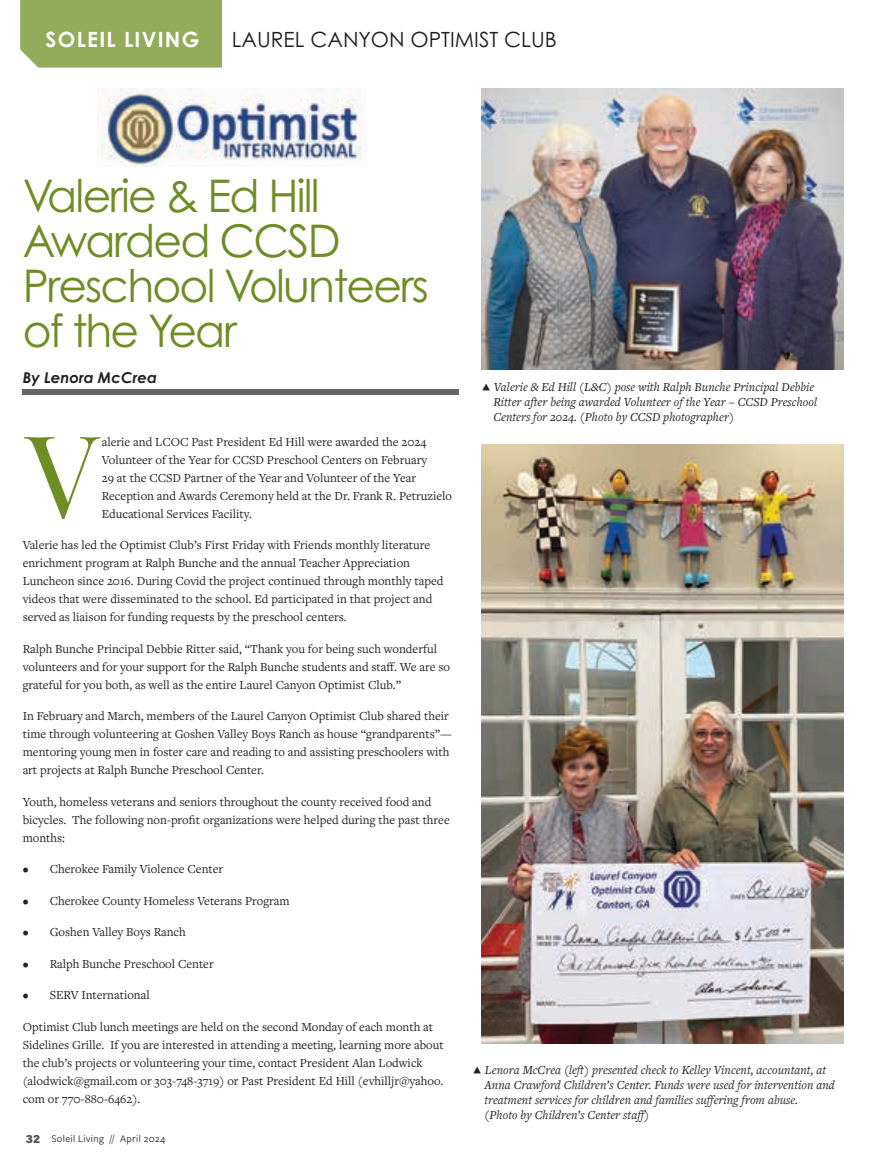
<style>
.page{position:relative;width:891px;height:1161px;background:#fff}
.page>*{position:absolute;margin:0;border:0;box-sizing:border-box;transform-origin:0 0}
.t1{font:120.3px "Baskerville Display PT";color:#6e8d24}
.t2{font:45px/45px "Century Gothic Pro";letter-spacing:-.04em;color:#6e8d24}
.t3{font:21px "Century Gothic Pro";color:#231f20}
.t4{font:700 21px "Century Gothic Pro";letter-spacing:.06em;color:#fff}
.t5{font:italic 700 15px "Century Gothic Pro";color:#231f20}
.t6{font:12.75px/18px "Freight Text Pro";color:#231f20}
.t7{font:italic 12.75px/15px "Freight Text Pro";color:#231f20}
.t8{font:10.5px "Freight Sans Pro";letter-spacing:.03em;color:#231f20}
.s1{font-family:"Acumin Pro";font-weight:900;font-size:12px;color:#535456}
</style>
<div class="page">
<div style="left:20px;top:0;width:202px;height:68px;background:#94ab5c"></div>
<div style="left:23px;top:389px;width:436px;height:6px;background:#636466"></div>
<img style="left:481px;top:88px;width:363px;height:281px">
<img style="left:481px;top:445px;width:363px;height:598px">
<img style="left:97px;top:88px;width:265px;height:78px">
<h3 class="t4" style="left:46px;top:26px;width:155px">SOLEIL LIVING</h3>
<h3 class="t3" style="left:232px;top:27px;width:326px">LAUREL CANYON OPTIMIST CLUB</h3>
<h2 class="t2" style="left:23px;top:173px;width:408px">Valerie &amp; Ed Hill<br>Awarded CCSD<br>Preschool Volunteers of the Year</h2>
<p class="t5" style="left:23px;top:368px;width:136px">By Lenora McCrea</p>
<h1 class="t1" style="left:23px;top:406px;width:81px">V</h1>
<p class="t6" style="left:102px;top:432px;width:352px">alerie and LCOC Past President Ed Hill were awarded the 2024<br>Volunteer of the Year for CCSD Preschool Centers on February<br>29 at the CCSD Partner of the Year and Volunteer of the Year Reception and Awards Ceremony held at the Dr. Frank R. Petruzielo Educational Services Facility.</p>
<p class="t6" style="left:23px;top:536px;width:422px">Valerie has led the Optimist Club’s First Friday with Friends monthly literature enrichment program at Ralph Bunche and the annual Teacher Appreciation Luncheon since 2016. During Covid the project continued through monthly taped videos that were disseminated to the school. Ed participated in that project and served as liaison for funding requests by the preschool centers.</p>
<p class="t6" style="left:23px;top:639px;width:429px">Ralph Bunche Principal Debbie Ritter said, “Thank you for being such wonderful volunteers and for your support for the Ralph Bunche students and staff. We are so grateful for you both, as well as the entire Laurel Canyon Optimist Club.”</p>
<p class="t6" style="left:23px;top:707px;width:431px">In February and March, members of the Laurel Canyon Optimist Club shared their time through volunteering at Goshen Valley Boys Ranch as house “grandparents”— mentoring young men in foster care and reading to and assisting preschoolers with art projects at Ralph Bunche Preschool Center.</p>
<p class="t6" style="left:23px;top:792px;width:429px">Youth, homeless veterans and seniors throughout the county received food and bicycles. The following non-profit organizations were helped during the past three months:</p>
<p class="t6" style="left:23px;top:860px;width:202px">• Cherokee Family Violence Center</p>
<p class="t6" style="left:23px;top:891px;width:269px">• Cherokee County Homeless Veterans Program</p>
<p class="t6" style="left:23px;top:923px;width:165px">• Goshen Valley Boys Ranch</p>
<p class="t6" style="left:23px;top:954px;width:193px">• Ralph Bunche Preschool Center</p>
<p class="t6" style="left:23px;top:986px;width:129px">• SERV International</p>
<p class="t6" style="left:23px;top:1017px;width:423px">Optimist Club lunch meetings are held on the second Monday of each month at Sidelines Grille. If you are interested in attending a meeting, learning more about the club’s projects or volunteering your time, contact President Alan Lodwick (alodwick@gmail.com or 303-748-3719) or Past President Ed Hill (evhilljr@yahoo. com or 770-880-6462).</p>
<p class="t8" style="left:26px;top:1132px;width:141px"><span class="s1">32</span> Soleil Living // April 2024</p>
<p class="t7" style="left:493px;top:379px;width:325px;text-indent:-12px">E Valerie &amp; Ed Hill (L&amp;C) pose with Ralph Bunche Principal Debbie<br>Ritter after being awarded Volunteer of the Year – CCSD Preschool<br>Centers for 2024. (Photo by CCSD photographer)</p>
<p class="t7" style="left:484px;top:1062px;width:352px;text-indent:-12px">E Lenora McCrea (left) presented check to Kelley Vincent, accountant, at Anna Crawford Children’s Center. Funds were used for intervention and treatment services for children and families suffering from abuse.<br>(Photo by Children’s Center staff)</p>
</div>
